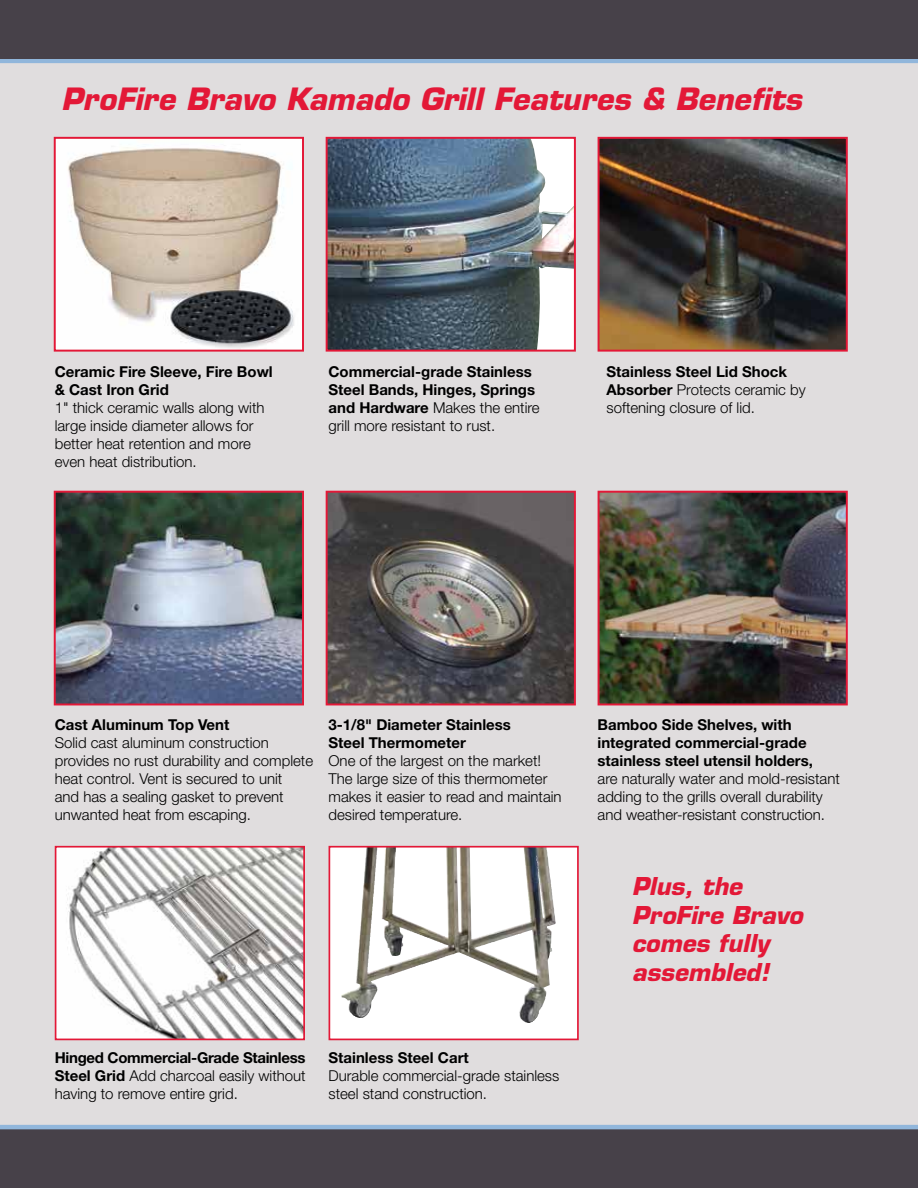
<style>
.page{position:relative;width:918px;height:1188px;background:#fff}
.page>*{position:absolute;margin:0;border:0;box-sizing:border-box;transform-origin:0 0}
.t1{font:italic 700 30px "Eurostile";color:#e31837}
.t2{font:italic 700 24px/28.8px "Eurostile";color:#e31837}
.t3{font:300 15px/18px "Helvetica Neue";color:#000}
.t4{font:700 15px/18px "Helvetica Neue";color:#000}
.s1{font-weight:300}
.s2{font-weight:700}
</style>
<div class="page">
<div style="left:0;top:45px;width:918px;height:1142px;background:#e0ddde"></div>
<div style="left:0;top:1129px;width:918px;height:59px;background:#474149"></div>
<hr style="left:0;top:1125px;width:918px;height:4px;background:#91b6db">
<hr style="left:0;top:59px;width:918px;height:4px;background:#91b6db">
<div style="left:0;top:0;width:918px;height:59px;background:#474149"></div>
<img style="left:57px;top:140px;width:244px;height:209px">
<div style="left:54px;top:137px;width:250px;height:215px;border:2px solid #e31837"></div>
<img style="left:329px;top:140px;width:244px;height:209px">
<div style="left:326px;top:137px;width:250px;height:215px;border:2px solid #e31837"></div>
<img style="left:601px;top:140px;width:244px;height:209px">
<div style="left:598px;top:137px;width:250px;height:215px;border:2px solid #e31837"></div>
<img style="left:58px;top:849px;width:244px;height:188px">
<div style="left:55px;top:846px;width:250px;height:194px;border:2px solid #e31837"></div>
<svg style="left:332px;top:849px;width:244px;height:188px;fill:#fff"></svg>
<img style="left:382px;top:849px;width:149px;height:91px">
<div style="left:329px;top:846px;width:250px;height:194px;border:2px solid #e31837"></div>
<img style="left:57px;top:494px;width:244px;height:208px">
<div style="left:54px;top:491px;width:250px;height:214px;border:2px solid #e31837"></div>
<img style="left:329px;top:494px;width:244px;height:208px">
<div style="left:326px;top:491px;width:250px;height:214px;border:2px solid #e31837"></div>
<img style="left:601px;top:494px;width:244px;height:208px">
<div style="left:598px;top:491px;width:250px;height:214px;border:2px solid #e31837"></div>
<h1 class="t1" style="left:61px;top:80px;width:742px">ProFire Bravo Kamado Grill Features &amp; Benefits</h1>
<p class="t4" style="left:55px;top:362px;width:220px">Ceramic Fire Sleeve, Fire Bowl &amp; Cast Iron Grid</p>
<p class="t3" style="left:55px;top:398px;width:211px">1" thick ceramic walls along with large inside diameter allows for better heat retention and more even heat distribution.</p>
<p class="t4" style="left:329px;top:362px;width:213px">Commercial-grade Stainless<br>Steel Bands, Hinges, Springs and Hardware <span class="s1">Makes the entire grill more resistant to rust.</span></p>
<p class="t3" style="left:607px;top:362px;width:201px"><span class="s2">Stainless Steel Lid Shock<br>Absorber</span> Protects ceramic by softening closure of lid.</p>
<p class="t4" style="left:55px;top:716px;width:176px">Cast Aluminum Top Vent</p>
<p class="t3" style="left:55px;top:734px;width:260px">Solid cast aluminum construction provides no rust durability and complete heat control. Vent is secured to unit<br>and has a sealing gasket to prevent unwanted heat from escaping.</p>
<p class="t4" style="left:329px;top:716px;width:184px">3-1/8" Diameter Stainless<br>Steel Thermometer</p>
<p class="t3" style="left:329px;top:752px;width:235px">One of the largest on the market!<br>The large size of this thermometer makes it easier to read and maintain desired temperature.</p>
<p class="t3" style="left:55px;top:1049px;width:252px;text-align:justify"><span class="s2">Hinged Commercial-Grade Stainless Steel Grid</span> Add charcoal easily without having to remove entire grid.</p>
<p class="t4" style="left:329px;top:1049px;width:142px">Stainless Steel Cart</p>
<p class="t3" style="left:329px;top:1067px;width:232px">Durable commercial-grade stainless steel stand construction.</p>
<p class="t4" style="left:598px;top:716px;width:217px">Bamboo Side Shelves, with integrated commercial-grade stainless steel utensil holders,</p>
<p class="t3" style="left:598px;top:770px;width:244px">are naturally water and mold-resistant adding to the grills overall durability and weather-resistant construction.</p>
<h2 class="t2" style="left:632px;top:871px;width:172px">Plus, the<br>ProFire Bravo comes fully assembled!</h2>
</div>
